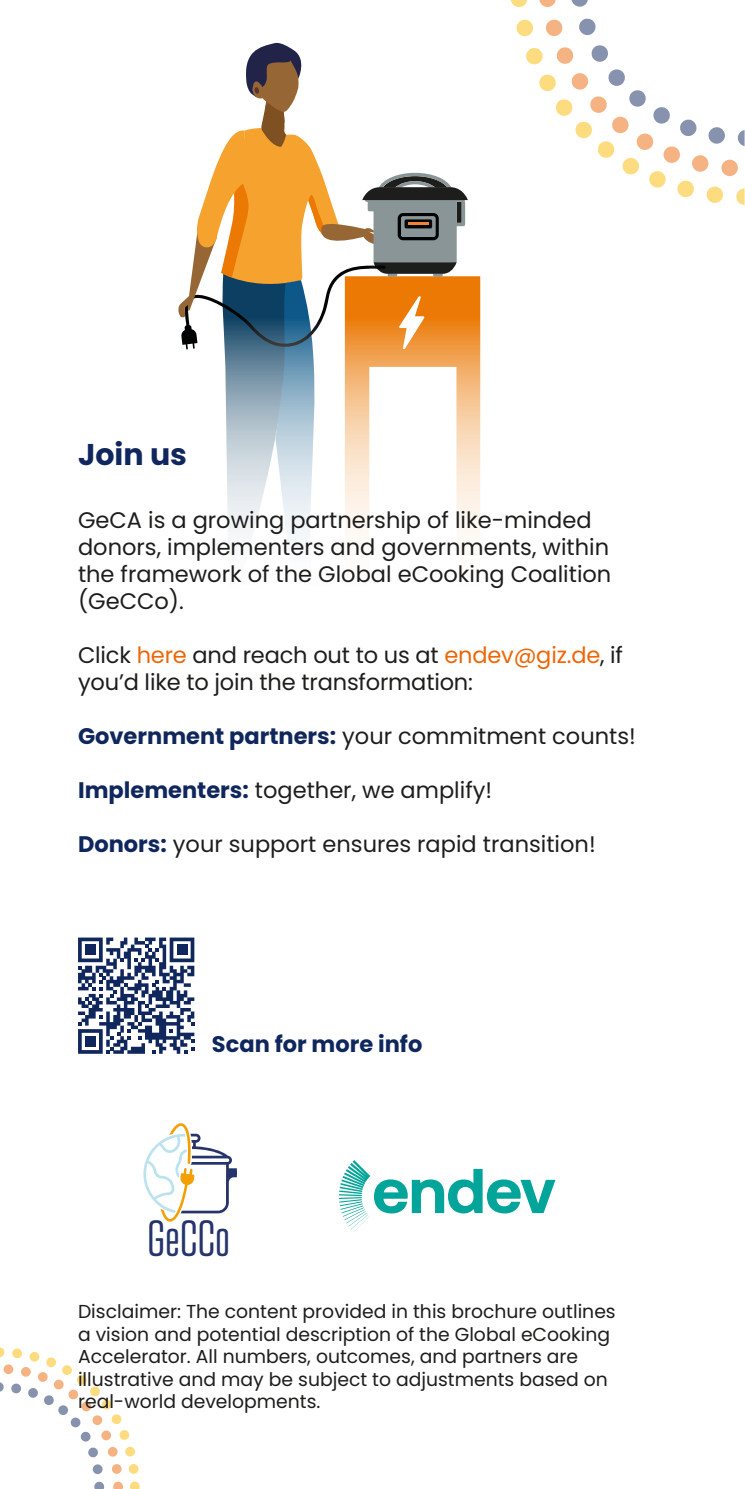
<style>
.page{position:relative;width:745px;height:1489px;background:#fff}
.page>*{position:absolute;margin:0;border:0;box-sizing:border-box;transform-origin:0 0}
.t1{font:300 49.25px "Atrament";color:#26346c}
.t2{font:700 30px "Poppins";color:#10275d}
.t3{font:22.5px/27px "Poppins";color:#1d1d1b}
.t4{font:700 22.5px "Poppins";color:#10275d}
.t5{font:18.75px/22.5px "Poppins";color:#1d1d1b}
.s1{color:#ec6708}
.s2{font-weight:700;color:#10275d}
</style>
<div class="page">
<svg style="left:0;top:1347px;width:140px;height:141px"></svg>
<svg style="left:178px;top:42px;width:302px;height:308px"></svg>
<svg style="left:339px;top:1160px;width:216px;height:72px"></svg>
<svg style="left:78px;top:937px;width:116px;height:116px"></svg>
<div style="left:85px;top:944px;width:11px;height:11px;background:#10275d"></div>
<div style="left:177px;top:944px;width:10px;height:11px;background:#10275d"></div>
<div style="left:85px;top:1036px;width:11px;height:10px;background:#10275d"></div>
<svg style="left:214px;top:318px;width:267px;height:217px"></svg>
<svg style="left:579px;top:18px;width:17px;height:17px"></svg>
<svg style="left:571px;top:0;width:17px;height:7px"></svg>
<svg style="left:539px;top:0;width:17px;height:7px"></svg>
<svg style="left:545px;top:19px;width:18px;height:17px"></svg>
<svg style="left:516px;top:19px;width:17px;height:17px"></svg>
<svg style="left:511px;top:0;width:16px;height:7px"></svg>
<svg style="left:526px;top:45px;width:218px;height:160px"></svg>
<svg style="left:143px;top:1123px;width:94px;height:98px"></svg>
<p class="t2" style="left:78px;top:437px;width:110px">Join us</p>
<p class="t3" style="left:78px;top:507px;width:534px">GeCA is a growing partnership of like-minded donors, implementers and governments, within the framework of the Global eCooking Coalition (GeCCo).</p>
<p class="t3" style="left:78px;top:642px;width:546px">Click <span class="s1">here</span> and reach out to us at <span class="s1">endev@giz.de</span>, if you’d like to join the transformation:</p>
<p class="t3" style="left:78px;top:723px;width:559px"><span class="s2">Government partners:</span> your commitment counts!</p>
<p class="t3" style="left:78px;top:777px;width:415px"><span class="s2">Implementers:</span> together, we amplify!</p>
<p class="t3" style="left:78px;top:831px;width:519px"><span class="s2">Donors:</span> your support ensures rapid transition!</p>
<p class="t4" style="left:212px;top:1030px;width:212px">Scan for more info</p>
<p class="t1" style="left:147px;top:1208px;width:84px">GeCCo</p>
<p class="t5" style="left:78px;top:1300px;width:539px">Disclaimer: The content provided in this brochure outlines a vision and potential description of the Global eCooking Accelerator. All numbers, outcomes, and partners are illustrative and may be subject to adjustments based on real-world developments.</p>
</div>
